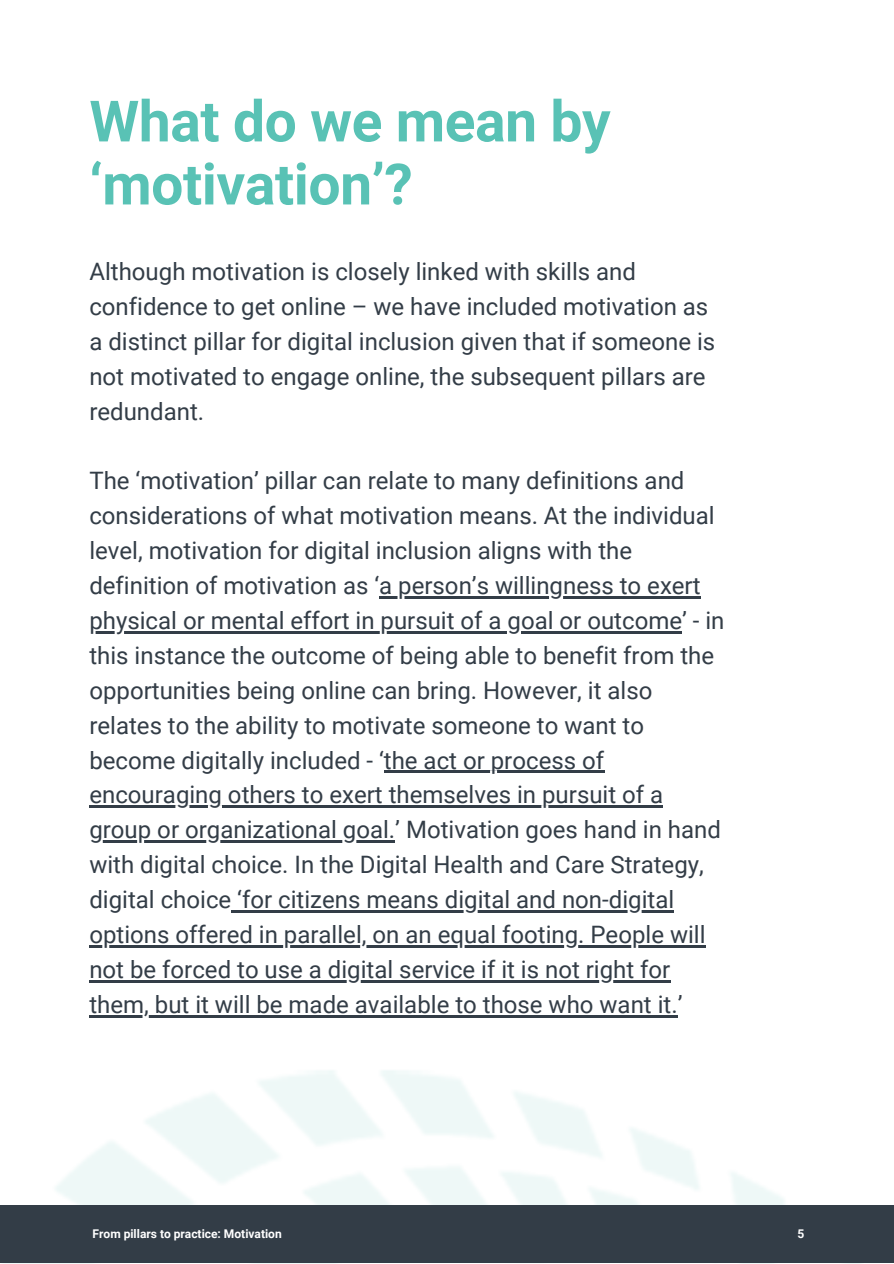
<style>
.page{position:relative;width:894px;height:1264px;background:#fff}
.page>*{position:absolute;margin:0;border:0;box-sizing:border-box;transform-origin:0 0}
.t1{font:700 57px/63px "Roboto";letter-spacing:-.01em;color:#59c2b5}
.t2{font:24px/34.8px "Roboto";color:#333d47}
.t3{font:700 12px "Roboto";color:#fff}
</style>
<div class="page">
<div style="left:0;top:1205px;width:893px;height:58px;background:#333d47"></div>
<hr style="left:379px;top:596px;width:321px;height:2px;background:#333d47">
<hr style="left:89px;top:631px;width:593px;height:2px;background:#333d47">
<hr style="left:384px;top:770px;width:220px;height:3px;background:#333d47">
<hr style="left:89px;top:805px;width:574px;height:3px;background:#333d47">
<hr style="left:89px;top:840px;width:306px;height:2px;background:#333d47">
<hr style="left:231px;top:910px;width:443px;height:2px;background:#333d47">
<hr style="left:89px;top:945px;width:616px;height:2px;background:#333d47">
<hr style="left:89px;top:980px;width:581px;height:2px;background:#333d47">
<hr style="left:89px;top:1015px;width:588px;height:2px;background:#333d47">
<h1 class="t1" style="left:89px;top:90px;width:522px">What do we mean by ‘motivation’?</h1>
<h1 class="t2" style="left:89px;top:254px;width:627px">Although motivation is closely linked with skills and confidence to get online – we have included motivation as a distinct pillar for digital inclusion given that if someone is not motivated to engage online, the subsequent pillars are redundant.</h1>
<h2 class="t2" style="left:89px;top:464px;width:626px">The ‘motivation’ pillar can relate to many definitions and considerations of what motivation means. At the individual level, motivation for digital inclusion aligns with the definition of motivation as ‘a person’s willingness to exert</h2>
<p class="t2" style="left:89px;top:603px;width:636px">physical or mental effort in pursuit of a goal or outcome’ - in this instance the outcome of being able to benefit from the opportunities being online can bring. However, it also relates to the ability to motivate someone to want to become digitally included - ‘the act or process of</p>
<p class="t2" style="left:89px;top:777px;width:633px">encouraging others to exert themselves in pursuit of a group or organizational goal.’ Motivation goes hand in hand with digital choice. In the Digital Health and Care Strategy, digital choice ‘for citizens means digital and non-digital options offered in parallel, on an equal footing. People will not be forced to use a digital service if it is not right for them, but it will be made available to those who want it.’</p>
<p class="t3" style="left:93px;top:1227px;width:190px">From pillars to practice: Motivation</p>
<p class="t3" style="left:797px;top:1227px;width:8px">5</p>
</div>
